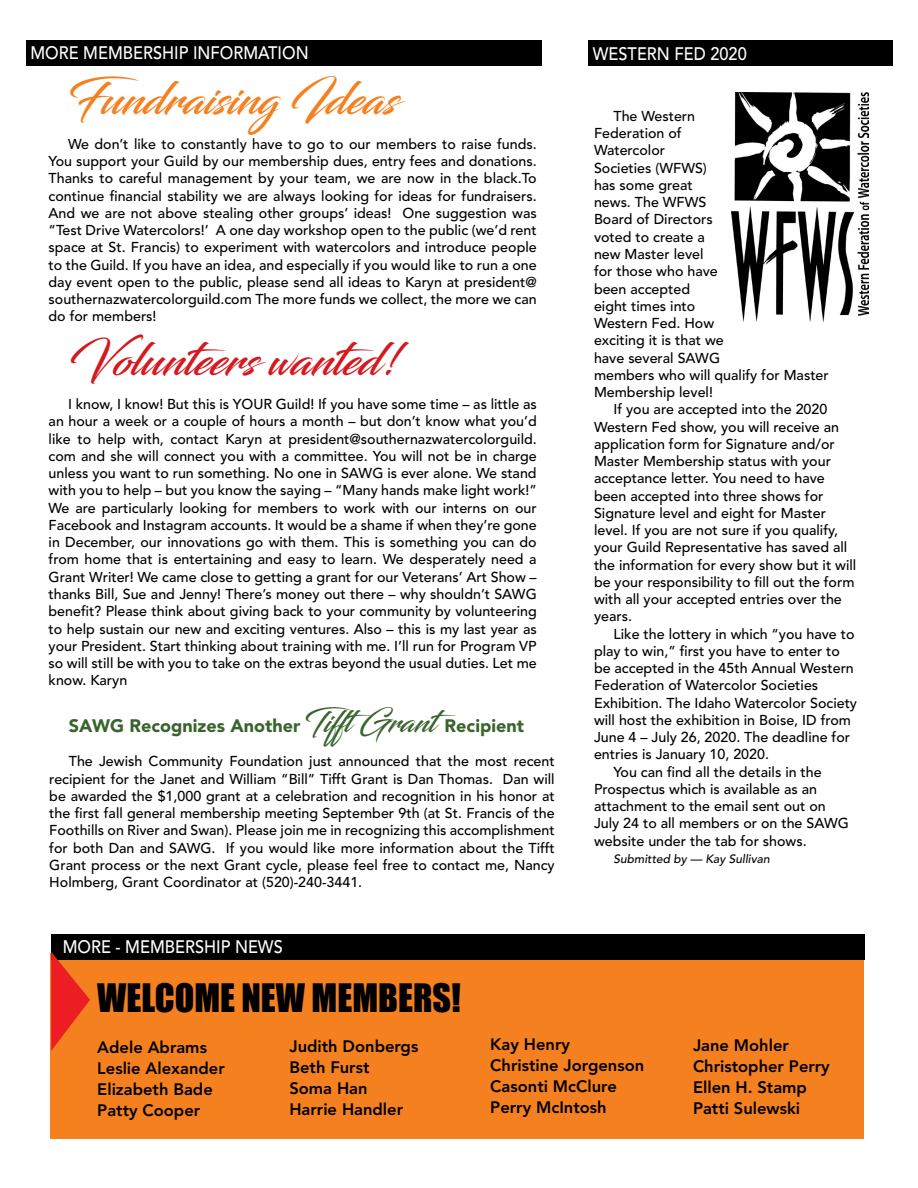
<style>
.page{position:relative;width:918px;height:1188px;background:#fff}
.page>*{position:absolute;margin:0;border:0;box-sizing:border-box;transform-origin:0 0}
.t1{font:45px "Blacksword";color:#d51920}
.t2{font:45px "Blacksword";color:#f58020}
.t3{font:36px "Impact";color:#000}
.t4{font:500 18px "Avenir LT Std";color:#fff;scale:.91 1}
.t5{font:900 18px "Avenir LT Std";color:#39642d}
.t6{font:800 16.5px/21px "Avenir LT Std";color:#000}
.t7{font:500 14.25px/17.2px "Avenir LT Std";color:#000;text-align:justify}
.t8{font:italic 500 12px "Avenir LT Std";color:#000}
.s1{font-family:"Blacksword";font-weight:400;font-size:30px}
</style>
<div class="page">
<div style="left:26px;top:40px;width:516px;height:26px;background:#000"></div>
<div style="left:51px;top:953px;width:813px;height:185px;background:#f58020"></div>
<div style="left:51px;top:934px;width:814px;height:26px;background:#000"></div>
<svg style="left:51px;top:952px;width:39px;height:99px"></svg>
<img style="left:731px;top:93px;width:137px;height:228px">
<div style="left:589px;top:40px;width:304px;height:26px;background:#000"></div>
<p class="t4" style="left:30px;top:42px;width:307px">MORE MEMBERSHIP INFORMATION</p>
<h1 class="t2" style="left:68px;top:73px;width:331px">Fundraising Ideas</h1>
<p class="t7" style="left:49px;top:136px;width:490px;text-indent:19px">We don’t like to constantly have to go to our members to raise funds.<br>You support your Guild by our membership dues, entry fees and donations.<br>Thanks to careful management by your team, we are now in the black.To continue financial stability we are always looking for ideas for fundraisers.<br>And we are not above stealing other groups’ ideas! One suggestion was “Test Drive Watercolors!’ A one day workshop open to the public (we’d rent space at St. Francis) to experiment with watercolors and introduce people to the Guild. If you have an idea, and especially if you would like to run a one day event open to the public, please send all ideas to Karyn at president@ southernazwatercolorguild.com The more funds we collect, the more we can do for members!</p>
<h1 class="t1" style="left:68px;top:333px;width:334px">Volunteers wanted!</h1>
<p class="t7" style="left:49px;top:396px;width:490px;text-indent:19px">I know, I know! But this is YOUR Guild! If you have some time – as little as an hour a week or a couple of hours a month – but don’t know what you’d like to help with, contact Karyn at president@southernazwatercolorguild. com and she will connect you with a committee. You will not be in charge unless you want to run something. No one in SAWG is ever alone. We stand with you to help – but you know the saying – “Many hands make light work!” We are particularly looking for members to work with our interns on our Facebook and Instagram accounts. It would be a shame if when they’re gone in December, our innovations go with them. This is something you can do from home that is entertaining and easy to learn. We desperately need a Grant Writer! We came close to getting a grant for our Veterans’ Art Show – thanks Bill, Sue and Jenny! There’s money out there – why shouldn’t SAWG benefit? Please think about giving back to your community by volunteering to help sustain our new and exciting ventures. Also – this is my last year as your President. Start thinking about training with me. I’ll run for Program VP so will still be with you to take on the extras beyond the usual duties. Let me know. Karyn</p>
<p class="t5" style="left:69px;top:715px;width:457px">SAWG Recognizes Another <span class="s1">TifftGrant</span>Recipient</p>
<p class="t7" style="left:49px;top:753px;width:507px;text-indent:19px">The Jewish Community Foundation just announced that the most recent recipient for the Janet and William “Bill” Tifft Grant is Dan Thomas. Dan will be awarded the $1,000 grant at a celebration and recognition in his honor at the first fall general membership meeting September 9th (at St. Francis of the Foothills on River and Swan). Please join me in recognizing this accomplishment for both Dan and SAWG. If you would like more information about the Tifft Grant process or the next Grant cycle, please feel free to contact me, Nancy Holmberg, Grant Coordinator at (520)-240-3441.</p>
<p class="t4" style="left:593px;top:43px;width:171px">WESTERN FED 2020</p>
<p class="t7" style="left:594px;top:108px;width:236px;text-align:left;text-indent:19px">The Western<br>Federation of<br>Watercolor<br>Societies (WFWS)<br>has some great<br>news. The WFWS<br>Board of Directors<br>voted to create a<br>new Master level<br>for those who have<br>been accepted<br>eight times into<br>Western Fed. How<br>exciting it is that we<br>have several SAWG<br>members who will qualify for Master<br>Membership level!</p>
<p class="t7" style="left:594px;top:401px;width:264px;text-align:left;text-indent:19px">If you are accepted into the 2020<br>Western Fed show, you will receive an application form for Signature and/or Master Membership status with your acceptance letter. You need to have been accepted into three shows for Signature level and eight for Master level. If you are not sure if you qualify, your Guild Representative has saved all the information for every show but it will be your responsibility to fill out the form with all your accepted entries over the years.</p>
<p class="t7" style="left:614px;top:625px;width:243px">Like the lottery in which “you have to</p>
<p class="t7" style="left:594px;top:643px;width:248px">play to win,” first you have to enter to</p>
<p class="t7" style="left:594px;top:660px;width:261px">be accepted in the 45th Annual Western</p>
<p class="t7" style="left:594px;top:677px;width:226px">Federation of Watercolor Societies</p>
<p class="t7" style="left:594px;top:694px;width:265px">Exhibition. The Idaho Watercolor Society</p>
<p class="t7" style="left:594px;top:712px;width:259px">will host the exhibition in Boise, ID from</p>
<p class="t7" style="left:594px;top:729px;width:258px">June 4 – July 26, 2020. The deadline for</p>
<p class="t7" style="left:594px;top:746px;width:177px">entries is January 10, 2020.</p>
<p class="t7" style="left:614px;top:763px;width:210px">You can find all the details in the</p>
<p class="t7" style="left:594px;top:781px;width:225px">Prospectus which is available as an</p>
<p class="t7" style="left:594px;top:798px;width:233px">attachment to the email sent out on</p>
<p class="t7" style="left:594px;top:815px;width:256px">July 24 to all members or on the SAWG</p>
<p class="t7" style="left:594px;top:833px;width:214px">website under the tab for shows.</p>
<p class="t8" style="left:614px;top:852px;width:158px">Submitted by — Kay Sullivan</p>
<p class="t4" style="left:63px;top:936px;width:243px">MORE - MEMBERSHIP NEWS</p>
<h2 class="t3" style="left:97px;top:970px;width:365px">WELCOME NEW MEMBERS!</h2>
<p class="t6" style="left:97px;top:1037px;width:129px">Adele Abrams<br>Leslie Alexander<br>Elizabeth Bade<br>Patty Cooper</p>
<p class="t6" style="left:289px;top:1036px;width:130px">Judith Donbergs<br>Beth Furst<br>Soma Han<br>Harrie Handler</p>
<p class="t6" style="left:490px;top:1034px;width:155px">Kay Henry<br>Christine Jorgenson<br>Casonti McClure<br>Perry McIntosh</p>
<p class="t6" style="left:693px;top:1035px;width:138px">Jane Mohler<br>Christopher Perry<br>Ellen H. Stamp<br>Patti Sulewski</p>
</div>
